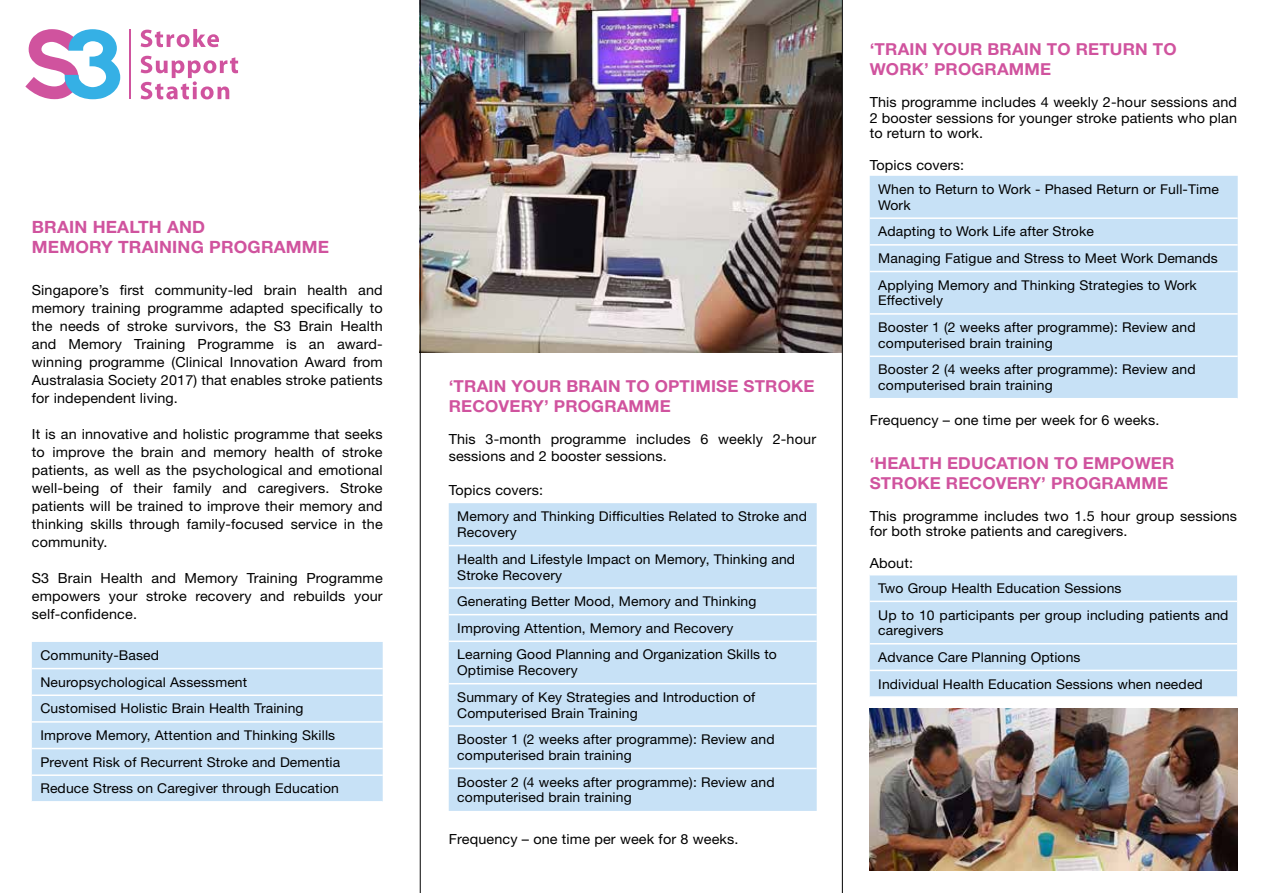
<style>
.page{position:relative;width:1263px;height:893px;background:#fff}
.page>*{position:absolute;margin:0;border:0;box-sizing:border-box;transform-origin:0 0}
.t1{font:700 16.95px/20.2px "Helvetica Neue LT Std";letter-spacing:.01em;color:#d0539e}
.t2{font:700 16.5px/19.8px "Helvetica Neue LT Std";letter-spacing:.01em;color:#d0539e}
.t3{font:13.95px/18px "Helvetica Neue LT Std";letter-spacing:.01em;color:#000;text-align:justify}
.t4{font:13.5px/26.7px "Helvetica Neue LT Std";letter-spacing:.01em;color:#000}
</style>
<div class="page">
<img style="left:421px;top:0;width:421px;height:353px">
<div style="left:32px;top:642px;width:351px;height:159px;background:#c7e1f6"></div>
<hr style="left:32px;top:668px;width:351px;height:1px;background:#fff">
<hr style="left:32px;top:694px;width:351px;height:2px;background:#fff">
<hr style="left:32px;top:721px;width:351px;height:2px;background:#fff">
<hr style="left:32px;top:748px;width:351px;height:1px;background:#fff">
<hr style="left:32px;top:774px;width:351px;height:2px;background:#fff">
<div style="left:870px;top:176px;width:368px;height:222px;background:#c7e1f6"></div>
<hr style="left:870px;top:217px;width:368px;height:2px;background:#fff">
<hr style="left:870px;top:244px;width:368px;height:2px;background:#fff">
<hr style="left:870px;top:271px;width:368px;height:1px;background:#fff">
<hr style="left:870px;top:313px;width:368px;height:2px;background:#fff">
<hr style="left:870px;top:356px;width:368px;height:1px;background:#fff">
<div style="left:870px;top:575px;width:367px;height:121px;background:#c7e1f6"></div>
<hr style="left:870px;top:601px;width:367px;height:1px;background:#fff">
<hr style="left:870px;top:643px;width:367px;height:1px;background:#fff">
<hr style="left:870px;top:670px;width:367px;height:1px;background:#fff">
<svg style="left:141px;top:29px;width:78px;height:18px"></svg>
<svg style="left:141px;top:56px;width:97px;height:43px"></svg>
<svg style="left:25px;top:29px;width:95px;height:70px"></svg>
<hr style="left:129px;top:29px;width:2px;height:70px;background:#d0539e">
<div style="left:449px;top:503px;width:368px;height:308px;background:#c7e1f6"></div>
<hr style="left:449px;top:545px;width:368px;height:1px;background:#fff">
<hr style="left:449px;top:587px;width:368px;height:2px;background:#fff">
<hr style="left:449px;top:614px;width:368px;height:1px;background:#fff">
<hr style="left:449px;top:640px;width:368px;height:2px;background:#fff">
<hr style="left:449px;top:683px;width:368px;height:1px;background:#fff">
<hr style="left:449px;top:725px;width:368px;height:2px;background:#fff">
<hr style="left:449px;top:768px;width:368px;height:1px;background:#fff">
<img style="left:870px;top:708px;width:367px;height:162px">
<hr style="left:420px;top:0;width:1px;height:893px;background:#000">
<hr style="left:842px;top:0;width:1px;height:893px;background:#000">
<p class="t1" style="left:32px;top:216px;width:98px">BRAIN HEALTH</p>
<p class="t1" style="left:32px;top:216px;width:258px;text-indent:135px">AND<br>MEMORY TRAINING PROGRAMM</p>
<p class="t1" style="left:318px;top:237px;width:13px">E</p>
<p class="t3" style="left:32px;top:281px;width:352px">Singapore’s first community-led brain health and memory training programme adapted specifically to the needs of stroke survivors, the S3 Brain Health and Memory Training Programme is an award&shy;winning programme (Clinical Innovation Award from Australasia Society 2017) that enables stroke patients for independent living.</p>
<p class="t3" style="left:32px;top:425px;width:352px">It is an innovative and holistic programme that seeks to improve the brain and memory health of stroke patients, as well as the psychological and emotional well-being of their family and caregivers. Stroke patients will be trained to improve their memory and thinking skills through family-focused service in the community.</p>
<p class="t3" style="left:32px;top:569px;width:352px">S3 Brain Health and Memory Training Programme empowers your stroke recovery and rebuilds your self-confidence.</p>
<p class="t4" style="left:40px;top:642px;width:301px">Community-Based<br>Neuropsychological Assessment<br>Customised Holistic Brain Health Training Improve Memory, Attention and Thinking Skills Prevent Risk of Recurrent Stroke and Dementia Reduce Stress on Caregiver through Education</p>
<p class="t2" style="left:449px;top:376px;width:219px">‘TRAIN YOUR BRAIN TO OPT</p>
<p class="t2" style="left:690px;top:376px;width:126px">IMISE STROKE</p>
<p class="t2" style="left:449px;top:396px;width:183px">RECOVERY’ PROGRAMM</p>
<p class="t2" style="left:660px;top:396px;width:13px">E</p>
<p class="t3" style="left:449px;top:431px;width:369px;line-height:16.8px">This 3-month programme includes 6 weekly 2-hour sessions and 2 booster sessions.</p>
<p class="t3" style="left:449px;top:480px;width:96px">Topics covers:</p>
<p class="t4" style="left:457px;top:508px;width:351px;line-height:15.8px">Memory and Thinking Difficulties Related to Stroke and<br>Recovery</p>
<p class="t4" style="left:457px;top:551px;width:339px;line-height:15.8px">Health and Lifestyle Impact on Memory, Thinking and<br>Stroke Recovery</p>
<p class="t4" style="left:457px;top:588px;width:321px">Generating Better Mood, Memory and Thinking<br>Improving Attention, Memory and Recovery<br>Learning Good Planning and Organization Skills to</p>
<p class="t4" style="left:457px;top:657px;width:300px">Optimise Recovery<br>Summary of Key Strategies and Introduction of</p>
<p class="t4" style="left:457px;top:699px;width:319px">Computerised Brain Training<br>Booster 1 (2 weeks after programme): Review and</p>
<p class="t4" style="left:457px;top:742px;width:319px">computerised brain training<br>Booster 2 (4 weeks after programme): Review and</p>
<p class="t4" style="left:457px;top:784px;width:176px">computerised brain training</p>
<p class="t3" style="left:449px;top:830px;width:291px">Frequency – one time per week for 8 weeks.</p>
<p class="t2" style="left:870px;top:39px;width:308px">‘TRAIN YOUR BRAIN TO RETURN TO<br>WORK’ PROGRAMM</p>
<p class="t2" style="left:1040px;top:59px;width:13px">E</p>
<p class="t3" style="left:870px;top:94px;width:369px;line-height:15.8px">This programme includes 4 weekly 2-hour sessions and 2 booster sessions for younger stroke patients who plan to return to work.</p>
<p class="t3" style="left:870px;top:156px;width:96px">Topics covers:</p>
<p class="t4" style="left:878px;top:181px;width:342px;line-height:15.8px">When to Return to Work - Phased Return or Full-Time<br>Work</p>
<p class="t4" style="left:878px;top:218px;width:341px">Adapting to Work Life after Stroke<br>Managing Fatigue and Stress to Meet Work Demands<br>Applying Memory and Thinking Strategies to Work</p>
<p class="t4" style="left:878px;top:287px;width:319px">Effectively<br>Booster 1 (2 weeks after programme): Review and</p>
<p class="t4" style="left:878px;top:329px;width:319px">computerised brain training<br>Booster 2 (4 weeks after programme): Review and</p>
<p class="t4" style="left:878px;top:372px;width:176px">computerised brain training</p>
<p class="t3" style="left:870px;top:411px;width:291px">Frequency – one time per week for 6 weeks.</p>
<p class="t2" style="left:870px;top:453px;width:41px">‘HEALTH</p>
<p class="t2" style="left:947px;top:453px;width:49px">EDUCAT</p>
<p class="t2" style="left:1018px;top:453px;width:79px">ION TO EMP</p>
<p class="t2" style="left:870px;top:453px;width:306px;text-indent:252px">OWER<br>STROKE RECOVERY’ PROGRAMM</p>
<p class="t2" style="left:1157px;top:473px;width:13px">E</p>
<p class="t3" style="left:870px;top:508px;width:369px;line-height:15.8px">This programme includes two 1.5 hour group sessions for both stroke patients and caregivers.</p>
<p class="t3" style="left:870px;top:554px;width:45px">About:</p>
<p class="t4" style="left:878px;top:574px;width:352px">Two Group Health Education Sessions<br>Up to 10 participants per group including patients and</p>
<p class="t4" style="left:878px;top:617px;width:326px">caregivers<br>Advance Care Planning Options<br>Individual Health Education Sessions when needed</p>
</div>
